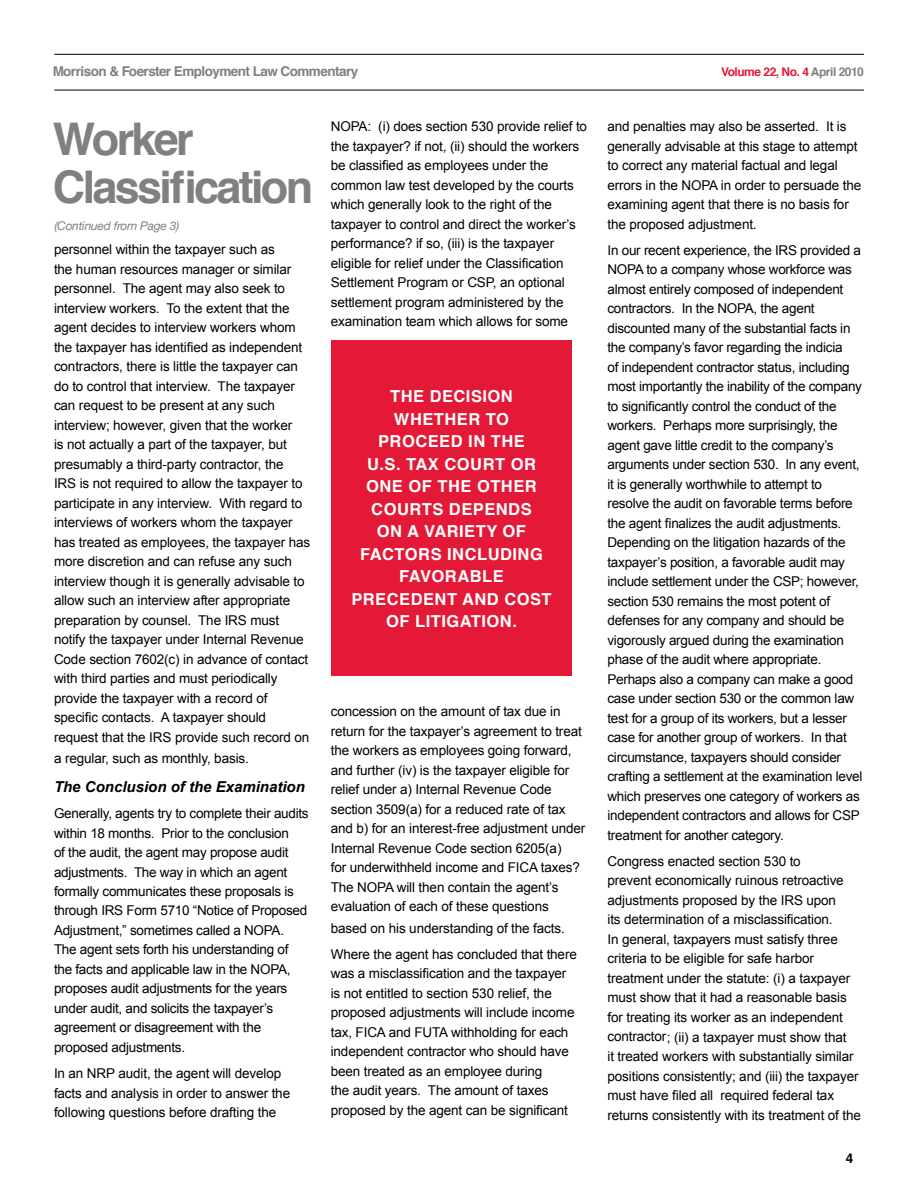
<style>
.page{position:relative;width:918px;height:1188px;background:#fff}
.page>*{position:absolute;margin:0;border:0;box-sizing:border-box;transform-origin:0 0}
.t1{font:700 45px/48px "Helvetica";letter-spacing:-.06em;color:#7f8081}
.t2{font:700 16.5px/22.5px "Helvetica";letter-spacing:.03em;color:#fff}
.t3{font:italic 700 15px "Arial";color:#000}
.t4{font:13.5px/19.5px "Arial";letter-spacing:-.01em;color:#000}
.t5{font:700 13.5px "Helvetica";letter-spacing:-.04em;color:#7f8081}
.t6{font:700 13.5px "Helvetica";color:#000}
.t7{font:700 12px "Helvetica";letter-spacing:-.04em;color:#e31937}
.t8{font:italic 12px "Helvetica Neue";letter-spacing:-.02em;color:#7f8081}
.s1{color:#7f8081}
</style>
<div class="page">
<hr style="left:54px;top:90px;width:810px;height:1px;background:#000">
<hr style="left:54px;top:54px;width:810px;height:1px;background:#000">
<div style="left:331px;top:340px;width:241px;height:336px;background:#e31937"></div>
<p class="t5" style="left:53px;top:61px;width:307px">MORRISON &amp; FOERSTER EMPLOYMENT LAW COMMENTARY</p>
<p class="t7" style="left:721px;top:62px;width:144px">VOLUME 22, NO. 4 <span class="s1">APRIL 2010</span></p>
<h1 class="t1" style="left:53px;top:116px;width:262px">WORKER<br>CLASSIFICATION</h1>
<p class="t8" style="left:54px;top:218px;width:126px">(Continued from Page 3)</p>
<p class="t4" style="left:54px;top:240px;width:258px">personnel within the taxpayer such as<br>the human resources manager or similar personnel. The agent may also seek to interview workers. To the extent that the agent decides to interview workers whom the taxpayer has identified as independent contractors, there is little the taxpayer can do to control that interview. The taxpayer can request to be present at any such interview; however, given that the worker<br>is not actually a part of the taxpayer, but presumably a third-party contractor, the<br>IRS is not required to allow the taxpayer to participate in any interview. With regard to interviews of workers whom the taxpayer has treated as employees, the taxpayer has more discretion and can refuse any such interview though it is generally advisable to allow such an interview after appropriate preparation by counsel. The IRS must notify the taxpayer under Internal Revenue Code section 7602(c) in advance of contact with third parties and must periodically provide the taxpayer with a record of specific contacts. A taxpayer should request that the IRS provide such record on</p>
<p class="t4" style="left:54px;top:749px;width:196px">a regular, such as monthly, basis.</p>
<p class="t3" style="left:54px;top:777px;width:252px">The Conclusion of the Examination</p>
<p class="t4" style="left:54px;top:804px;width:256px">Generally, agents try to complete their audits within 18 months. Prior to the conclusion<br>of the audit, the agent may propose audit adjustments. The way in which an agent formally communicates these proposals is through IRS Form 5710 “Notice of Proposed Adjustment,” sometimes called a NOPA.<br>The agent sets forth his understanding of the facts and applicable law in the NOPA, proposes audit adjustments for the years under audit, and solicits the taxpayer’s agreement or disagreement with the proposed adjustments.</p>
<p class="t4" style="left:54px;top:1064px;width:238px">In an NRP audit, the agent will develop facts and analysis in order to answer the following questions before drafting the</p>
<p class="t4" style="left:331px;top:117px;width:258px">NOPA: (i) does section 530 provide relief to the taxpayer? if not, (ii) should the workers be classified as employees under the common law test developed by the courts which generally look to the right of the taxpayer to control and direct the worker’s performance? if so, (iii) is the taxpayer eligible for relief under the Classification Settlement Program or CSP, an optional settlement program administered by the examination team which allows for some</p>
<p class="t2" style="left:390px;top:385px;width:52px">THE DEC</p>
<p class="t2" style="left:466px;top:385px;width:46px">ISION</p>
<p class="t2" style="left:394px;top:408px;width:117px">WHETHER TO</p>
<p class="t2" style="left:378px;top:430px;width:50px">PROCEED</p>
<p class="t2" style="left:468px;top:430px;width:56px">IN THE</p>
<p class="t2" style="left:367px;top:453px;width:170px">U.S. TAX COURT OR</p>
<p class="t2" style="left:366px;top:475px;width:172px">ONE OF THE OTHER</p>
<p class="t2" style="left:371px;top:498px;width:91px">COURTS DEPENDS</p>
<p class="t2" style="left:377px;top:520px;width:99px">ON A VARIETY</p>
<p class="t2" style="left:503px;top:520px;width:23px">OF</p>
<p class="t2" style="left:360px;top:543px;width:12px">FACT</p>
<p class="t2" style="left:405px;top:543px;width:60px">ORS INCLUD</p>
<p class="t2" style="left:513px;top:543px;width:32px">ING</p>
<p class="t2" style="left:399px;top:565px;width:12px">FAV</p>
<p class="t2" style="left:432px;top:565px;width:39px">ORABLE</p>
<p class="t2" style="left:351px;top:588px;width:37px">PRECEDENT</p>
<p class="t2" style="left:462px;top:588px;width:13px">AND</p>
<p class="t2" style="left:386px;top:588px;width:156px;text-indent:118px">COST<br>OF LITIGATION.</p>
<p class="t4" style="left:331px;top:702px;width:256px">concession on the amount of tax due in return for the taxpayer’s agreement to treat the workers as employees going forward, and further (iv) is the taxpayer eligible for relief under a) Internal Revenue Code section 3509(a) for a reduced rate of tax and b) for an interest-free adjustment under Internal Revenue Code section 6205(a)<br>for underwithheld income and FICA taxes?<br>The NOPA will then contain the agent’s evaluation of each of these questions</p>
<p class="t4" style="left:331px;top:915px;width:248px;line-height:26.2px">based on his understanding of the facts.<br>Where the agent has concluded that there</p>
<p class="t4" style="left:331px;top:964px;width:245px">was a misclassification and the taxpayer is not entitled to section 530 relief, the proposed adjustments will include income tax, FICA and FUTA withholding for each independent contractor who should have been treated as an employee during<br>the audit years. The amount of taxes proposed by the agent can be significant</p>
<p class="t4" style="left:608px;top:117px;width:255px">and penalties may also be asserted. It is generally advisable at this stage to attempt to correct any material factual and legal errors in the NOPA in order to persuade the examining agent that there is no basis for the proposed adjustment.</p>
<p class="t4" style="left:608px;top:240px;width:256px">In our recent experience, the IRS provided a NOPA to a company whose workforce was almost entirely composed of independent contractors. In the NOPA, the agent discounted many of the substantial facts in the company’s favor regarding the indicia<br>of independent contractor status, including most importantly the inability of the company to significantly control the conduct of the workers. Perhaps more surprisingly, the agent gave little credit to the company’s arguments under section 530. In any event, it is generally worthwhile to attempt to resolve the audit on favorable terms before the agent finalizes the audit adjustments.<br>Depending on the litigation hazards of the taxpayer’s position, a favorable audit may include settlement under the CSP; however, section 530 remains the most potent of defenses for any company and should be vigorously argued during the examination phase of the audit where appropriate.<br>Perhaps also a company can make a good case under section 530 or the common law test for a group of its workers, but a lesser case for another group of workers. In that circumstance, taxpayers should consider crafting a settlement at the examination level which preserves one category of workers as independent contractors and allows for CSP treatment for another category.</p>
<p class="t4" style="left:607px;top:851px;width:255px">Congress enacted section 530 to<br>prevent economically ruinous retroactive adjustments proposed by the IRS upon<br>its determination of a misclassification.<br>In general, taxpayers must satisfy three criteria to be eligible for safe harbor treatment under the statute: (i) a taxpayer must show that it had a reasonable basis for treating its worker as an independent contractor; (ii) a taxpayer must show that<br>it treated workers with substantially similar positions consistently; and (iii) the taxpayer must have filed all required federal tax returns consistently with its treatment of the</p>
<p class="t6" style="left:846px;top:1148px;width:9px">4</p>
</div>
